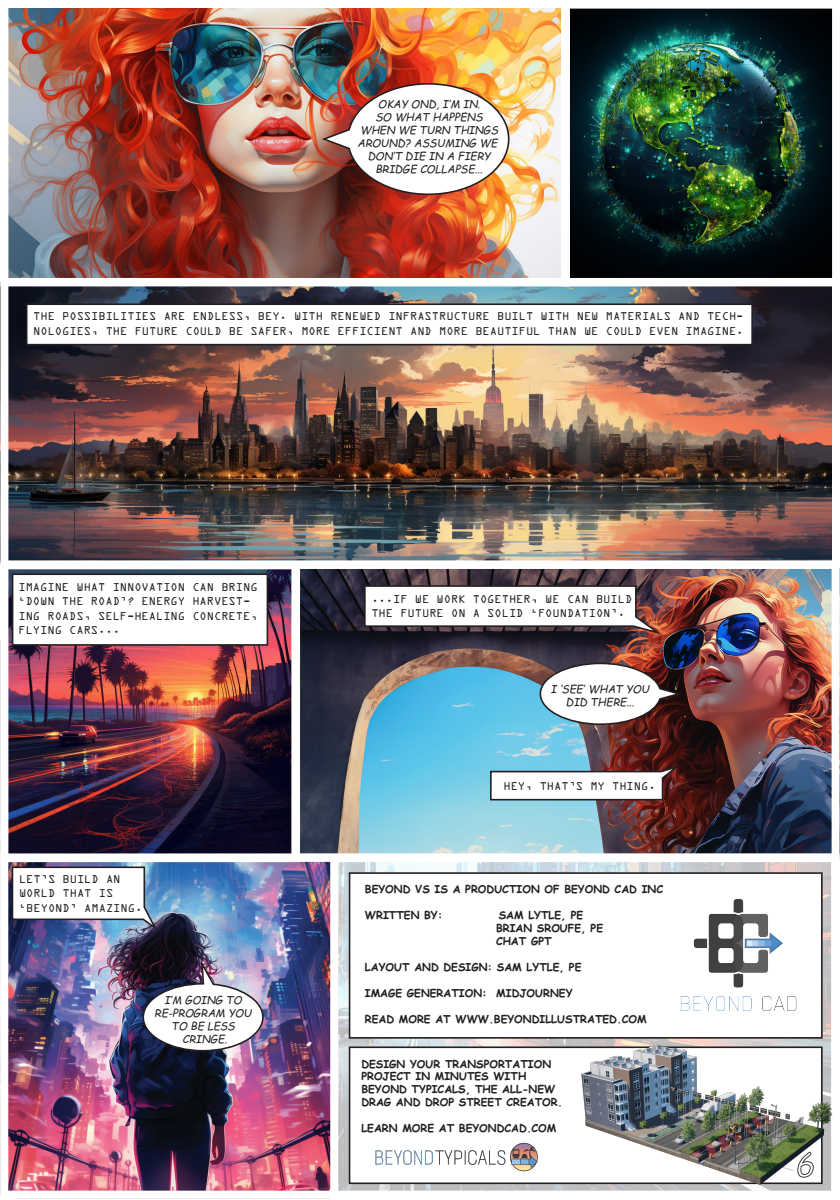
<style>
.page{position:relative;width:840px;height:1200px;background:#fff}
.page>*{position:absolute;margin:0;border:0;box-sizing:border-box;transform-origin:0 0}
.t1{font:12px/14.4px "OCRA Extended";color:#231f20}
.t2{font:700 10.8px/13px "Comic Sans MS";color:#231f20}
.t3{font:italic 10.8px/13px "Comic Sans MS";color:#231f20;text-align:center}
</style>
<div class="page">
<img style="left:8px;top:8px;width:553px;height:270px">
<img style="left:570px;top:8px;width:263px;height:270px">
<img style="left:0;top:282px;width:832px;height:279px">
<img style="left:0;top:561px;width:292px;height:292px">
<img style="left:300px;top:568px;width:540px;height:286px">
<img style="left:0;top:853px;width:839px;height:346px">
<img style="left:142px;top:957px;width:122px;height:95px">
<div style="left:12px;top:573px;width:256px;height:73px;background:#fff;border:2px solid #231f20"></div>
<div style="left:349px;top:872px;width:474px;height:167px;background:#fff;border:2px solid #231f20"></div>
<div style="left:349px;top:1046px;width:474px;height:138px;background:#fff;border:2px solid #231f20"></div>
<svg style="left:489px;top:765px;width:190px;height:36px"></svg>
<svg style="left:11px;top:866px;width:146px;height:64px"></svg>
<img style="left:575px;top:1044px;width:263px;height:148px">
<img style="left:375px;top:1142px;width:163px;height:30px">
<svg style="left:797px;top:1152px;width:17px;height:26px"></svg>
<img style="left:716px;top:614px;width:42px;height:42px">
<img style="left:363px;top:584px;width:340px;height:142px">
<img style="left:680px;top:899px;width:117px;height:112px">
<p class="t3" style="left:358px;top:98px;width:142px">OKAY OND, I‛M IN.<br>SO WHAT HAPPENS<br>WHEN WE TURN THINGS<br>AROUND? ASSUMING WE<br>DON‛T DIE IN A FIERY<br>BRIDGE COLLAPSE...</p>
<p class="t1" style="left:33px;top:309px;width:712px">THE POSSIBILITIES ARE ENDLESS, BEY. WITH RENEWED INFRASTRUCTURE BUILT WITH NEW MATERIALS AND TECH-<br>NOLOGIES, THE FUTURE COULD BE SAFER, MORE EFFICIENT AND MORE BEAUTIFUL THAN WE COULD EVEN IMAGINE.</p>
<p class="t1" style="left:18px;top:579px;width:241px">IMAGINE WHAT INNOVATION CAN BRING ‘DOWN THE ROAD’? ENERGY HARVEST-<br>ING ROADS, SELF-HEALING CONCRETE,<br>FLYING CARS...</p>
<p class="t1" style="left:19px;top:872px;width:125px">LET’S BUILD AN<br>WORLD THAT IS ‘BEYOND’ AMAZING.</p>
<p class="t3" style="left:155px;top:994px;width:99px">I‛M GOING TO<br>RE-PROGRAM YOU<br>TO BE LESS<br>CRINGE.</p>
<p class="t1" style="left:371px;top:591px;width:262px">...IF WE WORK TOGETHER, WE CAN BUILD<br>THE FUTURE ON A SOLID ‘FOUNDATION’.</p>
<p class="t3" style="left:551px;top:682px;width:100px">I ‘SEE‛ WHAT YOU<br>DID THERE...</p>
<p class="t1" style="left:503px;top:778px;width:154px">HEY, THAT’S MY THING.</p>
<p class="t2" style="left:365px;top:883px;width:300px">BEYOND VS IS A PRODUCTION OF BEYOND CAD INC</p>
<p class="t2" style="left:365px;top:908px;width:79px">WRITTEN BY:</p>
<p class="t2" style="left:496px;top:908px;width:108px">SAM LYTLE, PE<br>BRIAN SROUFE, PE<br>CHAT GPT</p>
<p class="t2" style="left:365px;top:960px;width:218px">LAYOUT AND DESIGN: SAM LYTLE, PE</p>
<p class="t2" style="left:365px;top:986px;width:209px">IMAGE GENERATION: MIDJOURNEY</p>
<p class="t2" style="left:365px;top:1012px;width:283px">READ MORE AT WWW.BEYONDILLUSTRATED.COM</p>
<p class="t2" style="left:361px;top:1057px;width:203px">DESIGN YOUR TRANSPORTATION<br>PROJECT IN MINUTES WITH<br>BEYOND TYPICALS, THE ALL-NEW<br>DRAG AND DROP STREET CREATOR.</p>
<p class="t2" style="left:361px;top:1122px;width:197px">LEARN MORE AT BEYONDCAD.COM</p>
</div>
